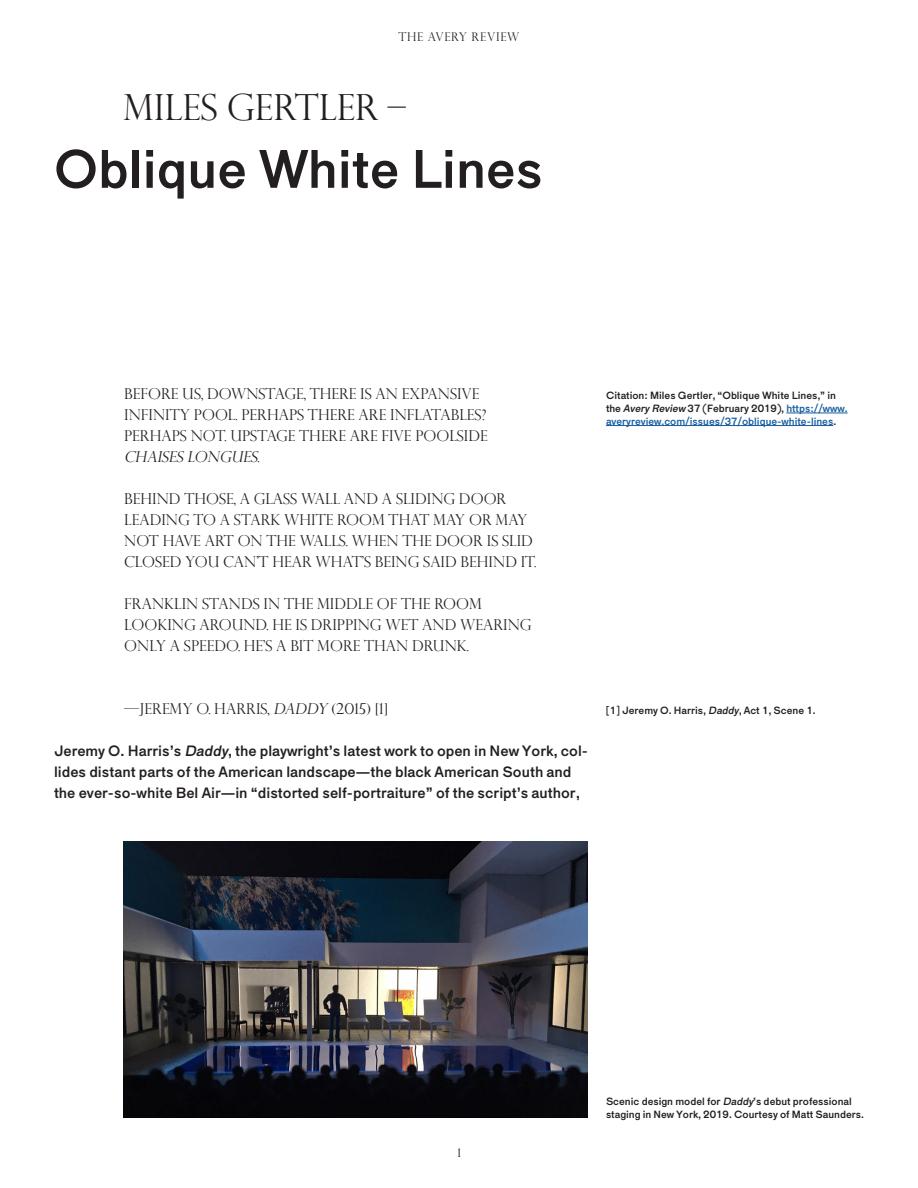
<style>
.page{position:relative;width:918px;height:1188px;background:#fff}
.page>*{position:absolute;margin:0;border:0;box-sizing:border-box;transform-origin:0 0}
.Article_Title{font:54px "Maria Pro";color:#231f20}
.Author_Name{font:300 36px "Perpetua Titling MT Std";color:#231f20}
.Block_Quote{font:300 15px "Perpetua Titling MT Std";color:#231f20}
.Main_Paragraph{font:15px/21px "Maria Pro";color:#231f20}
.Block_Quote-2{font:italic 300 15px "Perpetua Titling MT Std";color:#231f20}
.t1{font:300 12px "Perpetua Titling MT Std";letter-spacing:.06em;color:#231f20}
.Footnotes{font:10.5px/12.6px "Maria Pro";color:#231f20}
.Captions{font:10.5px/12.6px "Maria Pro";color:#231f20}
.s1{font-style:normal}
.s2{font-style:italic}
.s3{color:#175d9e}
</style>
<div class="page">
<hr style="left:786px;top:413px;width:62px;height:1px;background:#175d9e">
<hr style="left:606px;top:425px;width:227px;height:1px;background:#175d9e">
<img style="left:123px;top:842px;width:465px;height:276px">
<p class="t1" style="left:399px;top:30px;width:122px">THE AVERY REVIEW</p>
<p class="Author_Name" style="left:123px;top:85px;width:284px">MILES GERTLER –</p>
<p class="Article_Title" style="left:54px;top:136px;width:490px">Oblique White Lines</p>
<p class="Block_Quote" style="left:124px;top:385px;width:357px">BEFORE US, DOWNSTAGE, THERE IS AN EXPANSIVE</p>
<p class="Block_Quote" style="left:124px;top:406px;width:364px">INFINITY POOL. PERHAPS THERE ARE INFLATABLES?</p>
<p class="Block_Quote" style="left:124px;top:427px;width:365px">PERHAPS NOT. UPSTAGE THERE ARE FIVE POOLSIDE</p>
<p class="Block_Quote-2" style="left:124px;top:448px;width:138px">CHAISES LONGUES<span class="s1">.</span></p>
<p class="Block_Quote" style="left:124px;top:490px;width:384px">BEHIND THOSE, A GLASS WALL AND A SLIDING DOOR</p>
<p class="Block_Quote" style="left:124px;top:511px;width:405px">LEADING TO A STARK WHITE ROOM THAT MAY OR MAY</p>
<p class="Block_Quote" style="left:124px;top:532px;width:410px">NOT HAVE ART ON THE WALLS. WHEN THE DOOR IS SLID</p>
<p class="Block_Quote" style="left:124px;top:553px;width:414px">CLOSED YOU CAN’T HEAR WHAT’S BEING SAID BEHIND IT.</p>
<p class="Block_Quote" style="left:124px;top:595px;width:359px">FRANKLIN STANDS IN THE MIDDLE OF THE ROOM</p>
<p class="Block_Quote" style="left:124px;top:616px;width:409px">LOOKING AROUND. HE IS DRIPPING WET AND WEARING</p>
<p class="Block_Quote" style="left:124px;top:637px;width:346px">ONLY A SPEEDO. HE’S A BIT MORE THAN DRUNK.</p>
<p class="Footnotes" style="left:606px;top:389px;width:243px">Citation: Miles Gertler, “Oblique White Lines,” in the <span class="s2">Avery Review</span> 37 (February 2019), <span class="s3">https://www. averyreview.com/issues/37/oblique-white-lines</span>.</p>
<p class="Block_Quote" style="left:124px;top:700px;width:266px">—JEREMY O. HARRIS, <span class="s2">DADDY</span> (2015) [1]</p>
<p class="Main_Paragraph" style="left:54px;top:741px;width:536px">Jeremy O. Harris’s <span class="s2">Daddy</span>, the playwright’s latest work to open in New York, col&shy;lides distant parts of the American landscape—the black American South and the ever-so-white Bel Air—in “distorted self-portraiture” of the script’s author,</p>
<p class="Footnotes" style="left:606px;top:704px;width:211px">[1] Jeremy O. Harris, <span class="s2">Daddy</span>, Act 1, Scene 1.</p>
<p class="t1" style="left:458px;top:1146px;width:5px">1</p>
<p class="Captions" style="left:606px;top:1095px;width:260px">Scenic design model for <span class="s2">Daddy</span>’s debut professional staging in New York, 2019. Courtesy of Matt Saunders.</p>
</div>
